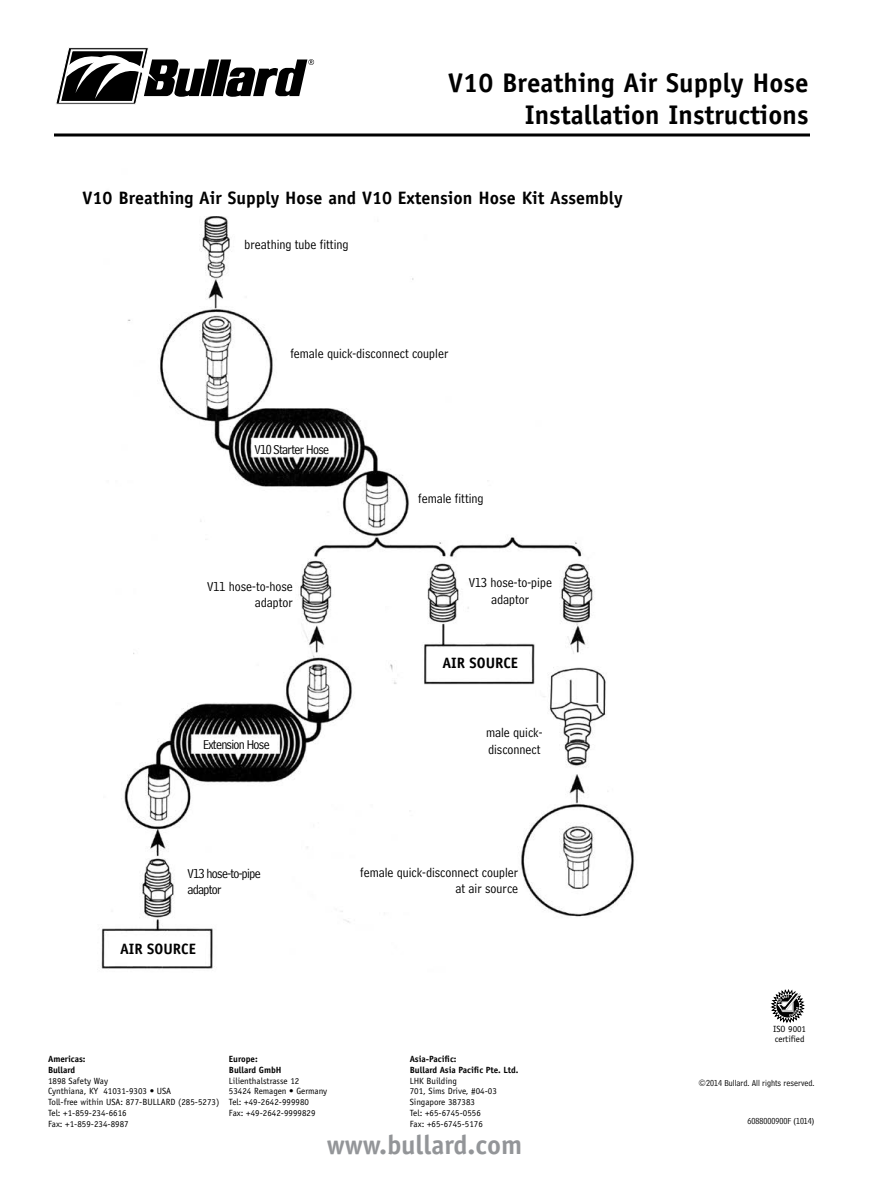
<style>
.page{position:relative;width:891px;height:1188px;background:#fff}
.page>*{position:absolute;margin:0;border:0;box-sizing:border-box;transform-origin:0 0}
.t1{font:700 27px/32.4px "Officina Sans";color:#000;text-align:right}
.t2{font:700 27px "Officina Sans";color:#939598}
.t3{font:700 18px "Officina Sans";color:#000}
.t4{font:700 15px "Officina Sans";color:#000}
.t5{font:13.5px/16.2px "Bell Centennial Address";color:#000;text-align:right}
.t6{font:13.5px/16.2px "Bell Centennial Address";letter-spacing:-.05em;color:#000}
.t7{font:9px/10.8px "Officina Sans";color:#000}
.t8{font:700 9px/10.8px "Officina Sans";color:#000}
.t9{font:9px "Bell Centennial Address";color:#000}
</style>
<div class="page">
<svg style="left:56px;top:47px;width:258px;height:57px"></svg>
<hr style="left:54px;top:134px;width:756px;height:2px;background:#000">
<svg style="left:771px;top:989px;width:34px;height:34px"></svg>
<img style="left:101px;top:216px;width:534px;height:753px">
<h1 class="t1" style="left:448px;top:66px;width:362px">V10 Breathing Air Supply Hose<br>Installation Instructions</h1>
<h2 class="t3" style="left:82px;top:187px;width:542px">V10 Breathing Air Supply Hose and V10 Extension Hose Kit Assembly</h2>
<h3 class="t5" style="left:244px;top:236px;width:106px">breathing tube fitting</h3>
<h3 class="t5" style="left:290px;top:345px;width:160px">female quick-disconnect coupler</h3>
<h3 class="t6" style="left:255px;top:441px;width:76px">V10 Starter Hose</h3>
<h3 class="t5" style="left:418px;top:491px;width:67px">female fitting</h3>
<h3 class="t5" style="left:207px;top:578px;width:87px">V11 hose-to-hose adaptor</h3>
<h3 class="t5" style="left:469px;top:575px;width:85px;text-align:center">V13 hose-to-pipe adaptor</h3>
<h3 class="t6" style="left:203px;top:737px;width:68px">Extension Hose</h3>
<h3 class="t4" style="left:442px;top:654px;width:77px">AIR SOURCE</h3>
<h3 class="t5" style="left:486px;top:725px;width:58px;text-align:left">male quick&shy;disconnect</h3>
<h3 class="t6" style="left:187px;top:865px;width:75px">V13 hose-to-pipe adaptor</h3>
<h3 class="t4" style="left:120px;top:939px;width:77px">AIR SOURCE</h3>
<h3 class="t5" style="left:360px;top:864px;width:160px">female quick-disconnect coupler at air source</h3>
<p class="t8" style="left:48px;top:1053px;width:39px">Americas:<br>Bullard</p>
<p class="t7" style="left:48px;top:1075px;width:173px">1898 Safety Way<br>Cynthiana, KY 41031-9303 • USA<br>Toll-free within USA: 877-BULLARD (285-5273)<br>Tel: +1-859-234-6616<br>Fax: +1-859-234-8987</p>
<p class="t8" style="left:229px;top:1053px;width:54px">Europe:<br>Bullard GmbH</p>
<p class="t7" style="left:229px;top:1075px;width:100px">Lilienthalstrasse 12<br>53424 Remagen • Germany<br>Tel: +49-2642-999980<br>Fax: +49-2642-9999829</p>
<p class="t8" style="left:410px;top:1053px;width:110px">Asia-Pacific:<br>Bullard Asia Pacific Pte. Ltd.</p>
<p class="t7" style="left:410px;top:1075px;width:89px">LHK Building<br>701, Sims Drive, #04-03<br>Singapore 387383<br>Tel: +65-6745-0556<br>Fax: +65-6745-5176</p>
<h1 class="t2" style="left:327px;top:1128px;width:197px">www.bullard.com</h1>
<p class="t7" style="left:773px;top:1023px;width:34px">ISO 9001 certified</p>
<p class="t9" style="left:699px;top:1078px;width:117px">©2014 Bullard. All rights reserved.</p>
<p class="t9" style="left:747px;top:1116px;width:69px">6088000900F (1014)</p>
</div>
